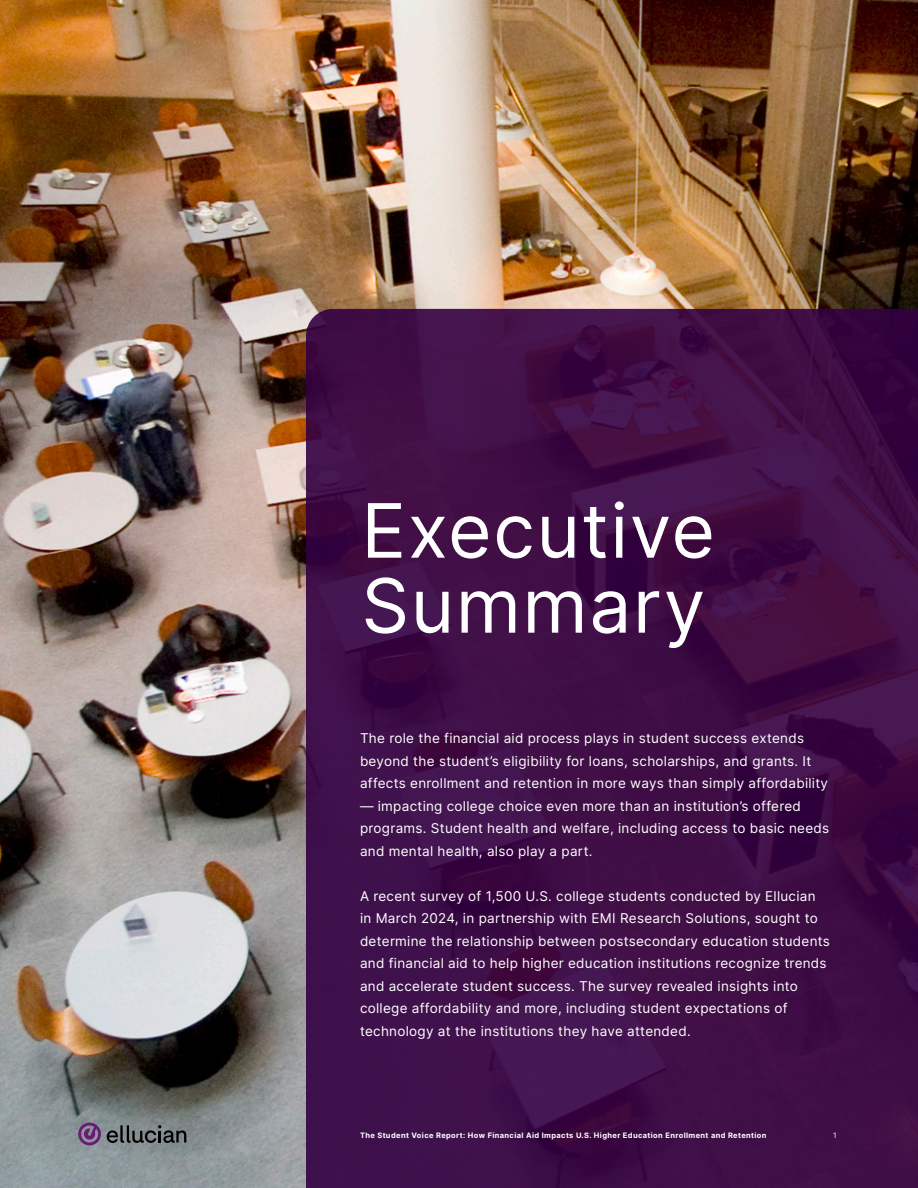
<style>
.page{position:relative;width:918px;height:1188px;background:#fff}
.page>*{position:absolute;margin:0;border:0;box-sizing:border-box;transform-origin:0 0}
.t1{font:75px/75px "Inter";letter-spacing:.02em;color:#fff}
.t2{font:13.5px/22.5px "Inter";letter-spacing:.02em;color:#fff}
.t3{font:700 7.5px "Inter";letter-spacing:.05em;color:#fff}
.t4{font:7.5px "Inter";color:#fff}
</style>
<div class="page">
<img style="left:0;top:0;width:918px;height:1188px">
<svg style="left:306px;top:309px;width:612px;height:879px;background:#3f0e46"></svg>
<svg style="left:77px;top:1121px;width:109px;height:26px;background:#6c6c76"></svg>
<p class="t1" style="left:361px;top:491px;width:355px">Executive<br>Summary</p>
<p class="t2" style="left:360px;top:727px;width:470px">The role the financial aid process plays in student success extends beyond the student’s eligibility for loans, scholarships, and grants. It affects enrollment and retention in more ways than simply affordability</p>
<p class="t2" style="left:360px;top:794px;width:471px">— impacting college choice even more than an institution’s offered programs. Student health and welfare, including access to basic needs and mental health, also play a part.</p>
<p class="t2" style="left:360px;top:884px;width:471px">A recent survey of 1,500 U.S. college students conducted by Ellucian in March 2024, in partnership with EMI Research Solutions, sought to determine the relationship between postsecondary education students and financial aid to help higher education institutions recognize trends and accelerate student success. The survey revealed insights into college affordability and more, including student expectations of technology at the institutions they have attended.</p>
<p class="t3" style="left:360px;top:1129px;width:408px">The Student Voice Report: How Financial Aid Impacts U.S. Higher Education Enrollment and Retention</p>
<p class="t4" style="left:833px;top:1129px;width:5px">1</p>
</div>
